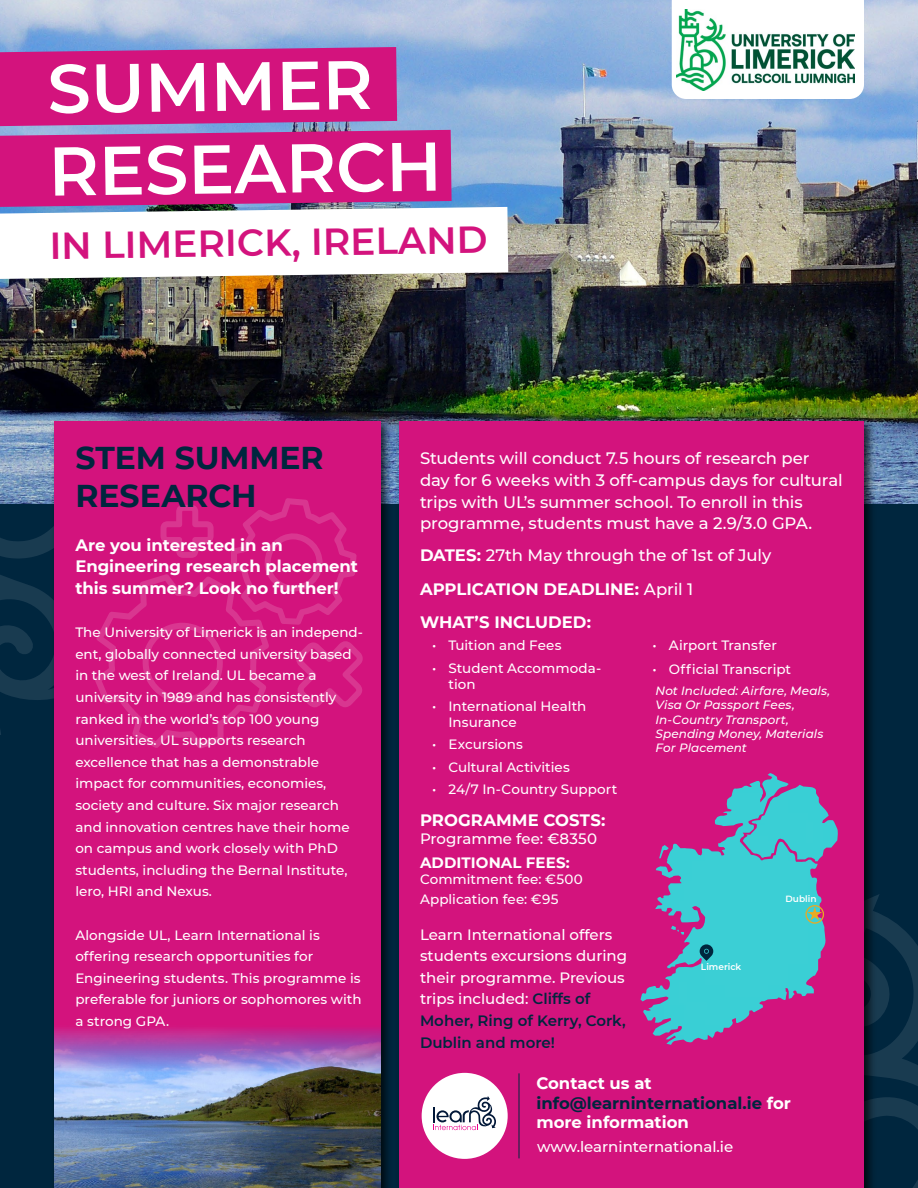
<style>
.page{position:relative;width:918px;height:1188px;background:#00263e}
.page>*{position:absolute;margin:0;border:0;box-sizing:border-box;transform-origin:0 0}
.t1{font:600 68.85px/82.7px "Montserrat";color:#fff}
.t2{font:600 37.5px "Montserrat";color:#d3137d}
.t3{font:700 31.5px/37.8px "Montserrat";letter-spacing:-.005em;color:#00263e}
.t4{font:700 16.5px/33.6px "Montserrat";color:#fff}
.t5{font:500 16.5px/21.6px "Montserrat";letter-spacing:-.01em;color:#fff}
.t6{font:500 15px/21.6px "Montserrat";color:#fff}
.t7{font:700 15px "Montserrat";letter-spacing:.01em;color:#fff}
.t8{font:500 13.5px/21.6px "Montserrat";color:#fff}
.t9{font:italic 500 12px/14.4px "Montserrat";letter-spacing:.005em;color:#fff}
.t10{font:600 9px "Montserrat";letter-spacing:-.005em;color:#fff}
.s1{font-weight:500}
.s2{font-weight:600;color:#00263e}
.s3{color:#00263e}
</style>
<div class="page">
<svg style="left:0;top:530px;width:50px;height:205px"></svg>
<img style="left:0;top:0;width:918px;height:504px">
<svg style="left:877px;top:894px;width:41px;height:294px"></svg>
<div style="left:395px;top:417px;width:482px;height:771px;background:#000;opacity:.75"></div>
<div style="left:399px;top:421px;width:465px;height:767px;background:#d3137d"></div>
<div style="left:50px;top:417px;width:343px;height:771px;background:#000;opacity:.75"></div>
<div style="left:54px;top:421px;width:327px;height:767px;background:#d3137d"></div>
<svg style="left:95px;top:498px;width:268px;height:250px"></svg>
<svg style="left:0;top:47px;width:508px;height:232px;background:#ce71b0"></svg>
<img style="left:54px;top:1029px;width:327px;height:159px">
<svg style="left:640px;top:773px;width:198px;height:272px;fill:#3bcfd5"></svg>
<svg style="left:805px;top:905px;width:19px;height:19px"></svg>
<svg style="left:700px;top:944px;width:13px;height:17px"></svg>
<div style="left:672px;top:0;width:192px;height:99px;background:#fff"></div>
<img style="left:677px;top:9px;width:178px;height:82px">
<hr style="left:519px;top:1073px;width:1px;height:85px;background:#00263e">
<div style="left:422px;top:1073px;width:86px;height:86px;background:#fff;border-radius:50%"></div>
<svg style="left:433px;top:1096px;width:63px;height:34px"></svg>
<h1 class="t1" style="left:46px;top:45px;width:395px;rotate:-1deg">SUMMER<br>RESEARCH</h1>
<h2 class="t2" style="left:49px;top:220px;width:440px;rotate:-1deg">IN LIMERICK, IRELAND</h2>
<h3 class="t3" style="left:75px;top:437px;width:250px">STEM SUMMER<br>RESEARCH</h3>
<p class="t4" style="left:75px;top:533px;width:284px;line-height:21.6px">Are you interested in an<br>Engineering research placement this summer? Look no further!</p>
<p class="t8" style="left:75px;top:621px;width:289px">The University of Limerick is an independ&shy;ent, globally connected university based in the west of Ireland. UL became a university in 1989 and has consistently ranked in the world’s top 100 young universities. UL supports research excellence that has a demonstrable impact for communities, economies, society and culture. Six major research and innovation centres have their home on campus and work closely with PhD students, including the Bernal Institute, lero, HRI and Nexus.</p>
<p class="t8" style="left:75px;top:923px;width:288px">Alongside UL, Learn International is offering research opportunities for Engineering students. This programme is preferable for juniors or sophomores with a strong GPA.</p>
<p class="t5" style="left:420px;top:447px;width:424px">Students will conduct 7.5 hours of research per day for 6 weeks with 3 off-campus days for cultural trips with UL’s summer school. To enroll in this programme, students must have a 2.9/3.0 GPA.</p>
<p class="t4" style="left:420px;top:538px;width:353px">DATES: <span class="s1">27th May through the of 1st of July<br></span>APPLICATION DEADLINE: <span class="s1">April 1<br></span>WHAT’S INCLUDED:</p>
<p class="t8" style="left:432px;top:634px;width:131px">• Tuition and Fees</p>
<p class="t8" style="left:448px;top:659px;width:154px;line-height:16.2px;text-indent:-16px">• Student Accommoda&shy;tion</p>
<p class="t8" style="left:448px;top:698px;width:140px;line-height:16.2px;text-indent:-16px">• International Health<br>Insurance</p>
<p class="t8" style="left:432px;top:733px;width:92px">• Excursions</p>
<p class="t8" style="left:432px;top:755px;width:139px">• Cultural Activities</p>
<p class="t8" style="left:432px;top:778px;width:187px">• 24/7 In-Country Support</p>
<p class="t8" style="left:652px;top:634px;width:126px">• Airport Transfer</p>
<p class="t8" style="left:652px;top:658px;width:140px">• Official Transcript</p>
<p class="t9" style="left:656px;top:683px;width:176px">Not Included: Airfare, Meals,<br>Visa Or Passport Fees,<br>In-Country Transport,<br>Spending Money, Materials<br>For Placement</p>
<p class="t4" style="left:420px;top:802px;width:187px">PROGRAMME COSTS:</p>
<p class="t6" style="left:420px;top:827px;width:179px">Programme fee: €8350</p>
<p class="t7" style="left:420px;top:851px;width:151px">ADDITIONAL FEES:</p>
<p class="t8" style="left:420px;top:869px;width:164px;line-height:19.8px">Commitment fee: €500<br>Application fee: €95</p>
<p class="t6" style="left:420px;top:923px;width:209px">Learn International offers students excursions during their programme. Previous trips included: <span class="s2">Cliffs of<br>Moher, Ring of Kerry, Cork,<br>Dublin and more!</span></p>
<p class="t10" style="left:701px;top:961px;width:42px">Limerick</p>
<p class="t10" style="left:786px;top:893px;width:32px">Dublin</p>
<p class="t4" style="left:536px;top:1072px;width:256px;line-height:19.8px">Contact us at <span class="s3">info@learninternational.ie</span> for more information</p>
<p class="t6" style="left:537px;top:1136px;width:198px">www.learninternational.ie</p>
</div>
